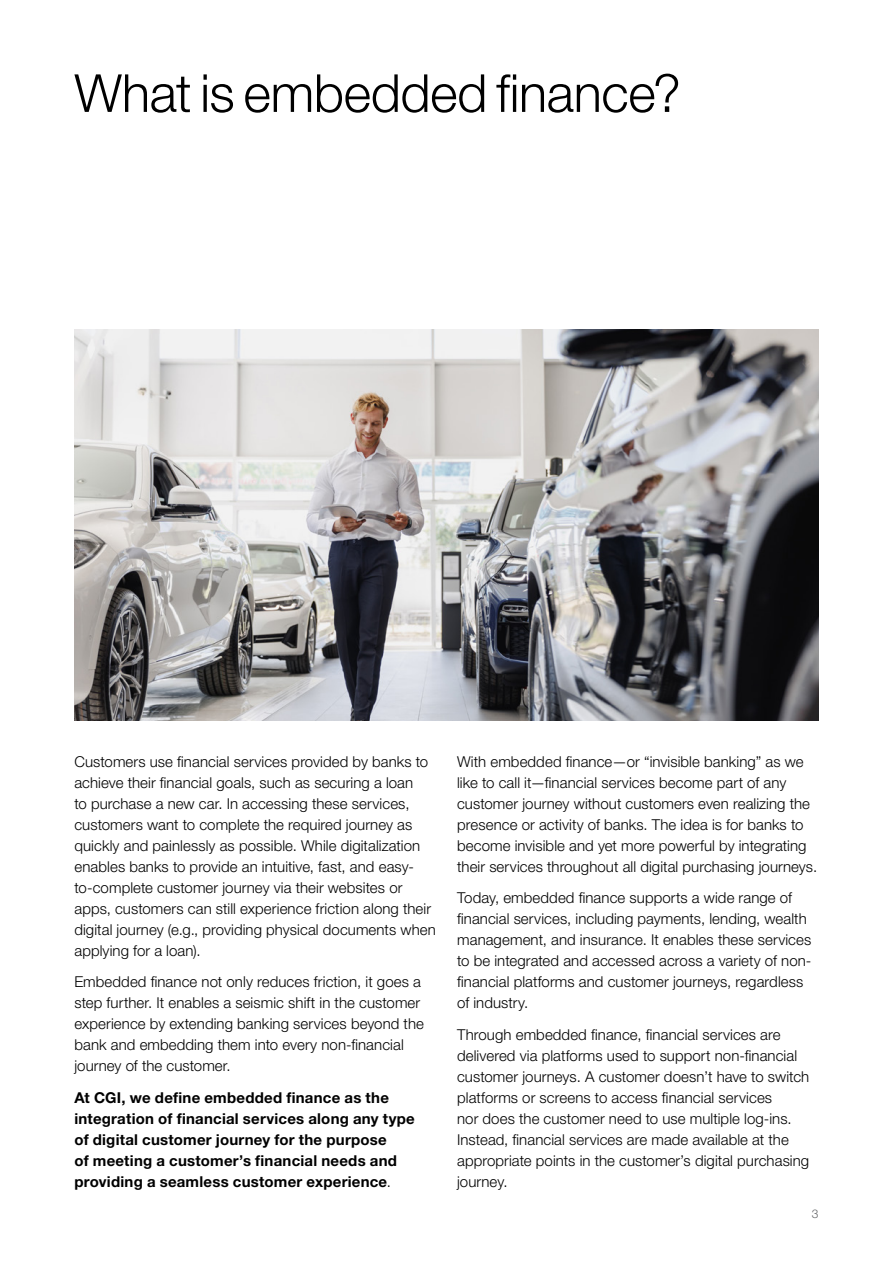
<style>
.page{position:relative;width:893px;height:1263px;background:#fff}
.page>*{position:absolute;margin:0;border:0;box-sizing:border-box;transform-origin:0 0}
.t1{font:300 52.5px "Helvetica Neue LT Pro";letter-spacing:-.005em;color:#000}
.t2{font:300 15px/21px "Helvetica Neue LT Pro";letter-spacing:.005em;color:#000}
.t3{font:700 15px/21px "Helvetica Neue LT Pro";letter-spacing:.015em;color:#000}
.t4{font:300 12px "Helvetica Neue LT Pro";color:#636466}
.s1{font-weight:300}
</style>
<div class="page">
<img style="left:74px;top:330px;width:745px;height:391px">
<h1 class="t1" style="left:74px;top:61px;width:608px">What is embedded finance?</h1>
<p class="t2" style="left:74px;top:751px;width:363px">Customers use financial services provided by banks to achieve their financial goals, such as securing a loan<br>to purchase a new car. In accessing these services, customers want to complete the required journey as quickly and painlessly as possible. While digitalization enables banks to provide an intuitive, fast, and easy&shy;to-complete customer journey via their websites or apps, customers can still experience friction along their digital journey (e.g., providing physical documents when applying for a loan).</p>
<p class="t2" style="left:74px;top:971px;width:351px">Embedded finance not only reduces friction, it goes a step further. It enables a seismic shift in the customer experience by extending banking services beyond the bank and embedding them into every non-financial journey of the customer.</p>
<p class="t3" style="left:74px;top:1086px;width:342px">At CGI, we define embedded finance as the integration of financial services along any type of digital customer journey for the purpose<br>of meeting a customer’s financial needs and providing a seamless customer experience<span class="s1">.</span></p>
<p class="t2" style="left:457px;top:751px;width:362px">With embedded finance—or “invisible banking” as we like to call it—financial services become part of any customer journey without customers even realizing the presence or activity of banks. The idea is for banks to become invisible and yet more powerful by integrating their services throughout all digital purchasing journeys.</p>
<p class="t2" style="left:457px;top:887px;width:356px">Today, embedded finance supports a wide range of financial services, including payments, lending, wealth management, and insurance. It enables these services to be integrated and accessed across a variety of non&shy;financial platforms and customer journeys, regardless of industry.</p>
<p class="t2" style="left:457px;top:1024px;width:354px">Through embedded finance, financial services are delivered via platforms used to support non-financial customer journeys. A customer doesn’t have to switch platforms or screens to access financial services<br>nor does the customer need to use multiple log-ins.<br>Instead, financial services are made available at the appropriate points in the customer’s digital purchasing journey.</p>
<p class="t4" style="left:812px;top:1207px;width:8px">3</p>
</div>
